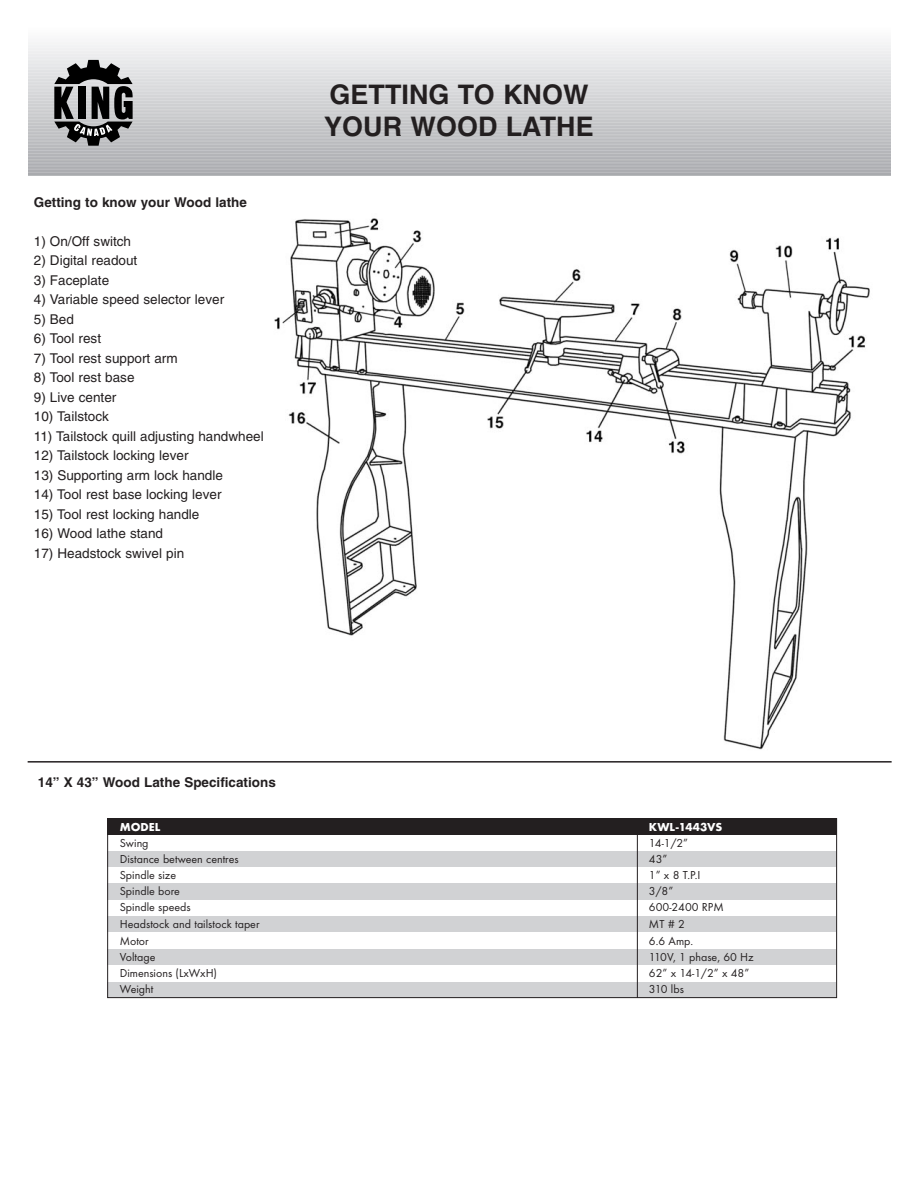
<style>
.page{position:relative;width:918px;height:1188px;background:#fff}
.page>*{position:absolute;margin:0;border:0;box-sizing:border-box;transform-origin:0 0}
.t1{font:700 27px/32.4px "Helvetica";color:#231f20}
.t2{font:13.5px "Helvetica";color:#231f20}
.t3{font:700 13.5px "Helvetica";color:#231f20}
.t4{font:12px "Futura T";color:#231f20}
.t5{font:700 12px "Futura T";color:#fff}
</style>
<div class="page">
<hr style="left:29px;top:173px;width:862px;height:3px;background:#a8aaad">
<hr style="left:29px;top:170px;width:862px;height:4px;background:#b0b1b5">
<hr style="left:29px;top:168px;width:862px;height:4px;background:#abacb0">
<hr style="left:29px;top:164px;width:862px;height:4px;background:#b5b6ba">
<hr style="left:29px;top:161px;width:862px;height:4px;background:#afb0b4">
<hr style="left:29px;top:157px;width:862px;height:4px;background:#babbbd">
<hr style="left:29px;top:155px;width:862px;height:4px;background:#b2b3b7">
<hr style="left:29px;top:154px;width:862px;height:4px;background:#b9babe">
<svg style="left:29px;top:152px;width:862px;height:4px"></svg>
<hr style="left:29px;top:148px;width:862px;height:4px;background:#b6b7bb">
<hr style="left:29px;top:145px;width:862px;height:4px;background:#b8b9bc">
<hr style="left:29px;top:142px;width:862px;height:4px;background:#babbbe">
<hr style="left:29px;top:139px;width:862px;height:4px;background:#c2c3c6">
<hr style="left:29px;top:136px;width:862px;height:4px;background:#bdbec1">
<hr style="left:29px;top:132px;width:862px;height:4px;background:#c5c6c8">
<hr style="left:29px;top:130px;width:862px;height:4px;background:#c0c1c4">
<hr style="left:29px;top:126px;width:862px;height:4px;background:#c2c3c6">
<hr style="left:29px;top:123px;width:862px;height:4px;background:#c4c5c7">
<hr style="left:29px;top:120px;width:862px;height:4px;background:#c6c7c9">
<hr style="left:29px;top:117px;width:862px;height:4px;background:#c7c8ca">
<hr style="left:29px;top:114px;width:862px;height:4px;background:#c9cacc">
<hr style="left:29px;top:111px;width:862px;height:4px;background:#cbccce">
<hr style="left:29px;top:107px;width:862px;height:4px;background:#cdced0">
<hr style="left:29px;top:104px;width:862px;height:4px;background:#cfd0d2">
<hr style="left:29px;top:101px;width:862px;height:4px;background:#d0d1d3">
<hr style="left:29px;top:98px;width:862px;height:4px;background:#d2d3d5">
<hr style="left:29px;top:95px;width:862px;height:4px;background:#d4d5d7">
<hr style="left:29px;top:92px;width:862px;height:4px;background:#d5d6d8">
<hr style="left:29px;top:89px;width:862px;height:4px;background:#d7d8da">
<hr style="left:29px;top:86px;width:862px;height:4px;background:#d8d9db">
<hr style="left:29px;top:82px;width:862px;height:4px;background:#dbdcde">
<hr style="left:29px;top:79px;width:862px;height:4px;background:#dcdddf">
<hr style="left:29px;top:76px;width:862px;height:4px;background:#dedfe1">
<hr style="left:29px;top:73px;width:862px;height:4px;background:#e0e1e3">
<hr style="left:29px;top:70px;width:862px;height:4px;background:#e1e2e4">
<hr style="left:29px;top:67px;width:862px;height:4px;background:#e3e4e6">
<hr style="left:29px;top:64px;width:862px;height:4px;background:#e5e6e8">
<hr style="left:29px;top:61px;width:862px;height:4px;background:#e7e8e9">
<hr style="left:29px;top:57px;width:862px;height:4px;background:#eaebec">
<hr style="left:29px;top:54px;width:862px;height:4px;background:#ececee">
<hr style="left:29px;top:51px;width:862px;height:4px;background:#eeeeef">
<hr style="left:29px;top:48px;width:862px;height:4px;background:#f0f0f1">
<hr style="left:29px;top:45px;width:862px;height:4px;background:#f1f2f3">
<hr style="left:29px;top:42px;width:862px;height:4px;background:#f3f4f4">
<hr style="left:29px;top:39px;width:862px;height:4px;background:#f5f5f6">
<hr style="left:29px;top:36px;width:862px;height:4px;background:#f7f7f8">
<hr style="left:29px;top:32px;width:862px;height:4px;background:#fafafa">
<svg style="left:54px;top:60px;width:79px;height:86px"></svg>
<img style="left:274px;top:218px;width:596px;height:532px">
<hr style="left:28px;top:761px;width:864px;height:2px;background:#231f20">
<div style="left:107px;top:818px;width:730px;height:17px;background:#231f20"></div>
<div style="left:107px;top:981px;width:729px;height:17px;background:#d1d2d4"></div>
<div style="left:107px;top:949px;width:729px;height:16px;background:#d1d2d4"></div>
<div style="left:107px;top:852px;width:729px;height:16px;background:#d1d2d4"></div>
<div style="left:107px;top:917px;width:729px;height:16px;background:#d1d2d4"></div>
<div style="left:107px;top:883px;width:729px;height:17px;background:#d1d2d4"></div>
<hr style="left:637px;top:819px;width:1px;height:179px;background:#231f20">
<div style="left:107px;top:818px;width:730px;height:180px;border:1px solid #231f20"></div>
<p class="t3" style="left:34px;top:197px;width:215px">Getting to know your Wood lathe</p>
<p class="t2" style="left:34px;top:236px;width:99px">1) On/Off switch</p>
<p class="t2" style="left:34px;top:256px;width:105px">2) Digital readout</p>
<p class="t2" style="left:34px;top:275px;width:77px">3) Faceplate</p>
<p class="t2" style="left:34px;top:295px;width:192px">4) Variable speed selector lever</p>
<p class="t2" style="left:34px;top:314px;width:42px">5) Bed</p>
<p class="t2" style="left:34px;top:334px;width:69px">6) Tool rest</p>
<p class="t2" style="left:34px;top:353px;width:145px">7) Tool rest support arm</p>
<p class="t2" style="left:34px;top:373px;width:102px">8) Tool rest base</p>
<p class="t2" style="left:34px;top:392px;width:84px">9) Live center</p>
<p class="t2" style="left:34px;top:412px;width:77px">10) Tailstock</p>
<p class="t2" style="left:34px;top:431px;width:231px">11) Tailstock quill adjusting handwheel</p>
<p class="t2" style="left:34px;top:451px;width:156px">12) Tailstock locking lever</p>
<p class="t2" style="left:34px;top:470px;width:191px">13) Supporting arm lock handle</p>
<p class="t2" style="left:34px;top:490px;width:189px">14) Tool rest base locking lever</p>
<p class="t2" style="left:34px;top:509px;width:167px">15) Tool rest locking handle</p>
<p class="t2" style="left:34px;top:529px;width:131px">16) Wood lathe stand</p>
<p class="t2" style="left:34px;top:548px;width:152px">17) Headstock swivel pin</p>
<h1 class="t1" style="left:324px;top:80px;width:271px">GETTING TO KNOW<br>YOUR WOOD LATHE</h1>
<p class="t3" style="left:38px;top:777px;width:239px">14” X 43” Wood Lathe Specifications</p>
<p class="t5" style="left:120px;top:820px;width:42px">MODEL</p>
<p class="t5" style="left:649px;top:820px;width:75px">KWL-1443VS</p>
<p class="t4" style="left:120px;top:836px;width:30px">Swing</p>
<p class="t4" style="left:649px;top:836px;width:41px">14-1/2”</p>
<p class="t4" style="left:120px;top:852px;width:120px">Distance between centres</p>
<p class="t4" style="left:649px;top:852px;width:20px">43”</p>
<p class="t4" style="left:120px;top:868px;width:58px">Spindle size</p>
<p class="t4" style="left:649px;top:868px;width:53px">1” x 8 T.P.I</p>
<p class="t4" style="left:120px;top:900px;width:72px">Spindle speeds</p>
<p class="t4" style="left:649px;top:900px;width:76px">600-2400 RPM</p>
<p class="t4" style="left:120px;top:917px;width:141px">Headstock and tailstock taper</p>
<p class="t4" style="left:649px;top:917px;width:38px">MT # 2</p>
<p class="t4" style="left:120px;top:933px;width:31px">Motor</p>
<p class="t4" style="left:649px;top:933px;width:46px">6.6 Amp.</p>
<p class="t4" style="left:120px;top:884px;width:62px">Spindle bore</p>
<p class="t4" style="left:649px;top:884px;width:26px">3/8”</p>
<p class="t4" style="left:120px;top:950px;width:37px">Voltage</p>
<p class="t4" style="left:649px;top:950px;width:106px">110V, 1 phase, 60 Hz</p>
<p class="t4" style="left:120px;top:966px;width:99px">Dimensions (LxWxH)</p>
<p class="t4" style="left:649px;top:966px;width:102px">62” x 14-1/2” x 48”</p>
<p class="t4" style="left:120px;top:982px;width:35px">Weight</p>
<p class="t4" style="left:649px;top:982px;width:36px">310 lbs</p>
</div>
